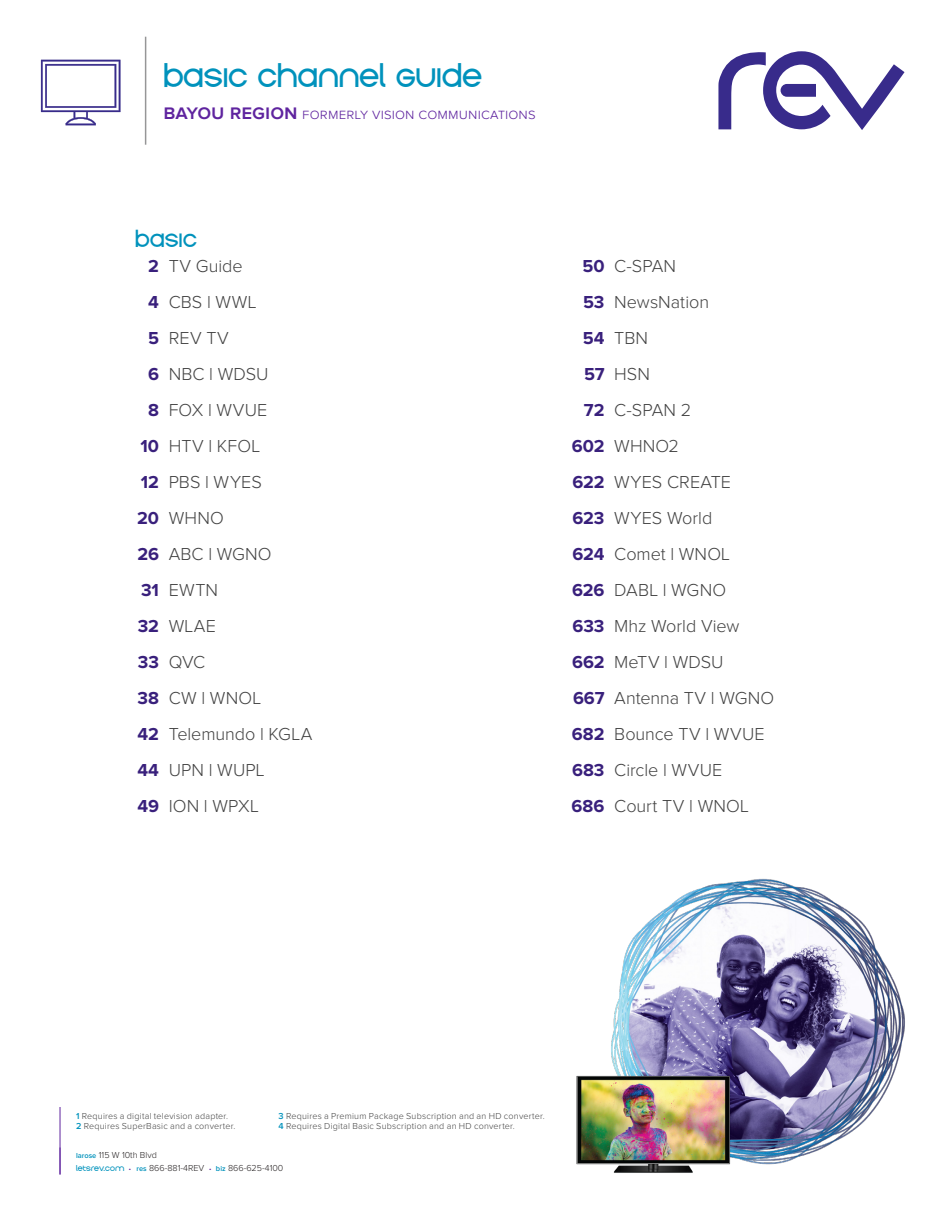
<style>
.page{position:relative;width:945px;height:1215px;background:#fff}
.page>*{position:absolute;margin:0;border:0;box-sizing:border-box;transform-origin:0 0}
.t1{font:27px "Rev New";letter-spacing:.015em;color:#0092bc}
.t2{font:19.5px "Rev New";letter-spacing:.025em;color:#0092bc}
.t3{font:300 18px/36px "Proxima Nova";letter-spacing:.005em;color:#424242}
._3-digit_CH_Numbers{font:700 18px/36px "Proxima Nova";letter-spacing:-.005em;color:#39207c;text-align:right}
.t4{font:300 15px "Proxima Nova";letter-spacing:.01em;color:#5f249f}
.t5{font:300 9px "Proxima Nova";letter-spacing:.025em;color:#424242}
.t6{font:300 9px/13.5px "Proxima Nova";color:#231f20}
.s1{font-weight:600;font-size:21px}
.s2{font-weight:600;color:#0092bc}
.s3{font-weight:600;font-size:7.5px;color:#0092bc}
.s4{font-family:"Rev New";font-weight:400;font-size:6.75px;color:#0092bc}
</style>
<div class="page">
<hr style="left:60px;top:1107px;width:1px;height:67px;background:#5f249f">
<svg style="left:60px;top:1148px;width:1px;height:26px"></svg>
<svg style="left:41px;top:60px;width:80px;height:65px"></svg>
<hr style="left:66px;top:124px;width:30px;height:1px;background:#382f89">
<hr style="left:145px;top:37px;width:1px;height:108px;background:#969697">
<svg style="left:718px;top:51px;width:187px;height:79px"></svg>
<img style="left:576px;top:878px;width:329px;height:295px">
<h1 class="t1" style="left:163px;top:59px;width:315px">BASIC CHANNEL GUIDE</h1>
<p class="t4" style="left:163px;top:107px;width:374px"><span class="s1">bayou region</span> formerly vision communications</p>
<p class="t2" style="left:135px;top:227px;width:63px">BASIC</p>
<p class="_3-digit_CH_Numbers" style="left:148px;top:249px;width:12px">2</p>
<p class="_3-digit_CH_Numbers" style="left:148px;top:285px;width:12px">4</p>
<p class="_3-digit_CH_Numbers" style="left:148px;top:321px;width:12px">5</p>
<p class="_3-digit_CH_Numbers" style="left:148px;top:357px;width:12px">6</p>
<p class="_3-digit_CH_Numbers" style="left:148px;top:393px;width:12px">8</p>
<p class="_3-digit_CH_Numbers" style="left:140px;top:429px;width:20px">10</p>
<p class="_3-digit_CH_Numbers" style="left:141px;top:465px;width:20px">12</p>
<p class="_3-digit_CH_Numbers" style="left:137px;top:501px;width:23px">20</p>
<p class="_3-digit_CH_Numbers" style="left:137px;top:537px;width:23px">26</p>
<p class="_3-digit_CH_Numbers" style="left:141px;top:573px;width:19px">31</p>
<p class="_3-digit_CH_Numbers" style="left:138px;top:609px;width:23px">32</p>
<p class="_3-digit_CH_Numbers" style="left:138px;top:645px;width:23px">33</p>
<p class="_3-digit_CH_Numbers" style="left:137px;top:681px;width:23px">38</p>
<p class="_3-digit_CH_Numbers" style="left:138px;top:717px;width:23px">42</p>
<p class="_3-digit_CH_Numbers" style="left:137px;top:753px;width:23px">44</p>
<p class="_3-digit_CH_Numbers" style="left:137px;top:789px;width:23px">49</p>
<p class="t3" style="left:169px;top:249px;width:75px">TV Guide</p>
<p class="t3" style="left:169px;top:285px;width:89px">CBS l WWL</p>
<p class="t3" style="left:169px;top:321px;width:62px">REV TV</p>
<p class="t3" style="left:169px;top:357px;width:101px">NBC l WDSU</p>
<p class="t3" style="left:169px;top:393px;width:100px">FOX l WVUE</p>
<p class="t3" style="left:169px;top:429px;width:93px">HTV l KFOL</p>
<p class="t3" style="left:169px;top:465px;width:95px">PBS l WYES</p>
<p class="t3" style="left:169px;top:501px;width:57px">WHNO</p>
<p class="t3" style="left:169px;top:537px;width:104px">ABC l WGNO</p>
<p class="t3" style="left:169px;top:573px;width:51px">EWTN</p>
<p class="t3" style="left:169px;top:609px;width:49px">WLAE</p>
<p class="t3" style="left:169px;top:645px;width:38px">QVC</p>
<p class="t3" style="left:169px;top:681px;width:94px">CW l WNOL</p>
<p class="t3" style="left:169px;top:717px;width:145px">Telemundo l KGLA</p>
<p class="t3" style="left:169px;top:753px;width:97px">UPN l WUPL</p>
<p class="t3" style="left:169px;top:789px;width:92px">ION l WPXL</p>
<p class="_3-digit_CH_Numbers" style="left:572px;top:249px;width:34px">50<br>53<br>54<br>57<br>72<br>602<br>622<br>623<br>624<br>626<br>633<br>662<br>667<br>682<br>683<br>686</p>
<p class="t3" style="left:614px;top:249px;width:162px">C-SPAN<br>NewsNation<br>TBN<br>HSN<br>C-SPAN 2<br>WHNO2<br>WYES CREATE<br>WYES World<br>Comet l WNOL<br>DABL l WGNO<br>Mhz World View<br>MeTV l WDSU<br>Antenna TV l WGNO<br>Bounce TV l WVUE<br>Circle l WVUE<br>Court TV l WNOL</p>
<p class="t5" style="left:76px;top:1112px;width:154px"><span class="s2">1</span> Requires a digital television adapter.</p>
<p class="t5" style="left:279px;top:1112px;width:268px"><span class="s2">3</span> Requires a Premium Package Subscription and an HD converter.</p>
<p class="t5" style="left:76px;top:1122px;width:161px"><span class="s2">2</span> Requires SuperBasic and a converter.</p>
<p class="t5" style="left:279px;top:1122px;width:238px"><span class="s2">4</span> Requires Digital Basic Subscription and an HD converter.</p>
<p class="t6" style="left:76px;top:1148px;width:209px"><span class="s3">larose</span> 115 W 10th Blvd<br><span class="s4">LETSREV.COM</span> <sup>.</sup> <span class="s3">res</span> 866-881-4REV <sup>.</sup> <span class="s3">biz</span> 866-625-4100</p>
</div>
